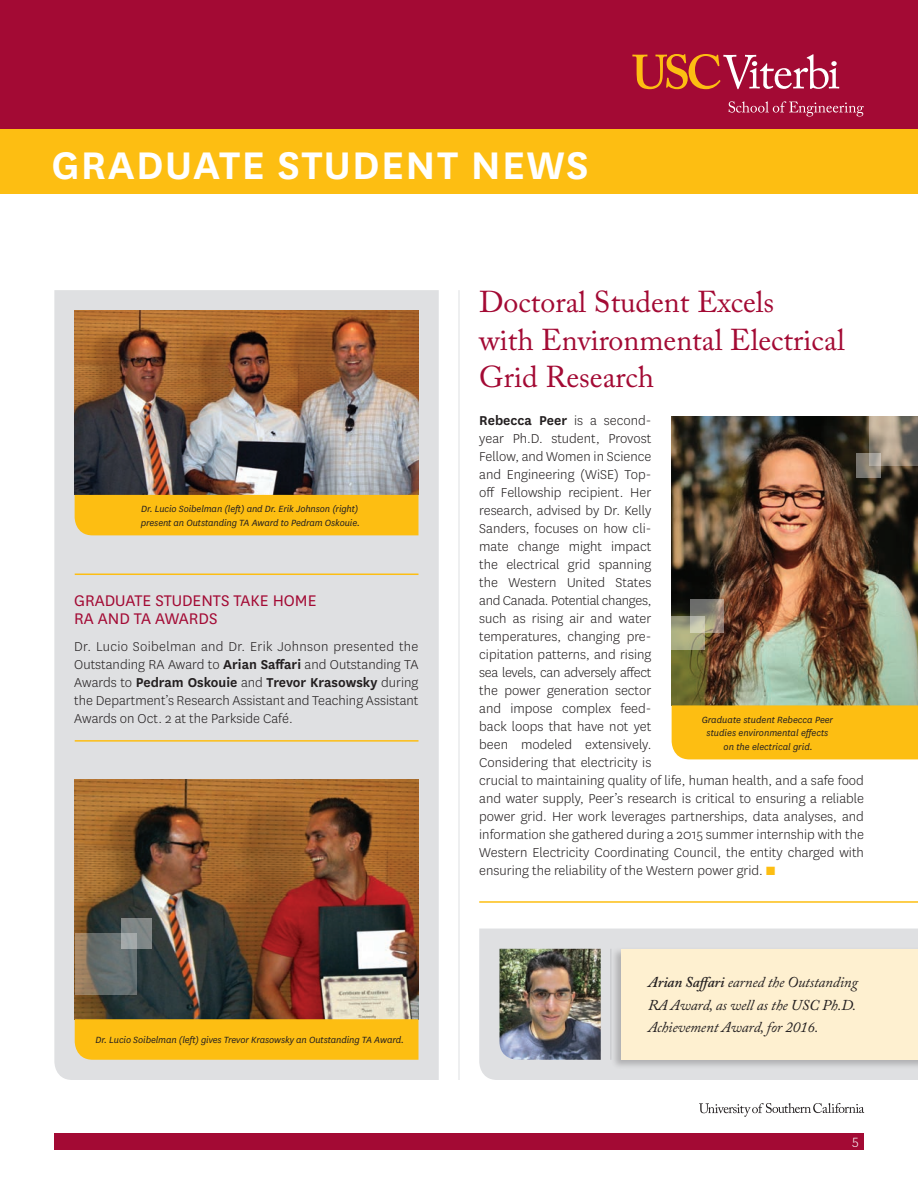
<style>
.page{position:relative;width:918px;height:1188px;background:#fff}
.page>*{position:absolute;margin:0;border:0;box-sizing:border-box;transform-origin:0 0}
.t1{font:600 45px "National";letter-spacing:.03em;color:#fff}
.t2{font:30px/37.5px "Adobe Caslon Pro";color:#a30a34}
.t3{font:18px/18px "National";color:#a30a34}
.t4{font:300 15px/18px "National";color:#231f20}
.Body_Copy_1{font:italic 15px/22.5px "Adobe Caslon Pro";letter-spacing:-.01em;color:#231f20;text-align:justify}
.t5{font:300 15px "National";color:#fff}
.t6{font:italic 10.5px/13.5px "National";letter-spacing:-.01em;color:#231f20}
.s1{font-weight:600}
.s2{color:#fdbe12}
</style>
<div class="page">
<div style="left:479px;top:929px;width:439px;height:151px;background:#dfe0e2"></div>
<div style="left:54px;top:1134px;width:810px;height:16px;background:#a30a34"></div>
<div style="left:0;top:0;width:918px;height:130px;background:#a30a34"></div>
<div style="left:0;top:130px;width:918px;height:7px;background:#fdbe12"></div>
<svg style="left:699px;top:1103px;width:165px;height:14px"></svg>
<svg style="left:632px;top:54px;width:207px;height:35px"></svg>
<svg style="left:729px;top:101px;width:135px;height:16px"></svg>
<div style="left:54px;top:290px;width:385px;height:790px;background:#dfe0e2"></div>
<div style="left:0;top:133px;width:918px;height:61px;background:#fdbe12"></div>
<hr style="left:479px;top:901px;width:439px;height:2px;background:#fdbe12">
<hr style="left:75px;top:574px;width:343px;height:1px;background:#fdbe12">
<hr style="left:75px;top:740px;width:343px;height:2px;background:#fdbe12">
<img style="left:75px;top:310px;width:343px;height:185px">
<div style="left:75px;top:495px;width:343px;height:40px;background:#fdbe12"></div>
<hr style="left:459px;top:290px;width:1px;height:790px;background:#dfe0e2">
<img style="left:75px;top:780px;width:343px;height:239px">
<img style="left:500px;top:949px;width:101px;height:111px">
<div style="left:75px;top:1019px;width:344px;height:41px;background:#fdbe12"></div>
<svg style="left:75px;top:933px;width:61px;height:62px;background:#73726a"></svg>
<svg style="left:121px;top:918px;width:31px;height:31px"></svg>
<img style="left:672px;top:416px;width:246px;height:289px">
<div style="left:672px;top:705px;width:246px;height:54px;background:#fdbe12"></div>
<svg style="left:869px;top:416px;width:49px;height:50px;background:#998d7c"></svg>
<svg style="left:856px;top:453px;width:25px;height:25px"></svg>
<svg style="left:690px;top:600px;width:33px;height:33px"></svg>
<svg style="left:672px;top:616px;width:33px;height:33px"></svg>
<div style="left:611px;top:946px;width:307px;height:124px;background:#231f20;opacity:.25"></div>
<div style="left:621px;top:949px;width:297px;height:111px;background:#fef0d0"></div>
<hr style="left:610px;top:949px;width:1px;height:111px;background:#c3c4c7">
<p class="t1" style="left:51px;top:134px;width:539px">GRADUATE STUDENT NEWS</p>
<p class="t6" style="left:141px;top:502px;width:221px">Dr. Lucio Soibelman (left) and Dr. Erik Johnson (right) present an Outstanding TA Award to Pedram Oskouie.</p>
<p class="t3" style="left:74px;top:591px;width:244px">GRADUATE STUDENTS TAKE HOME<br>RA AND TA AWARDS</p>
<p class="t4" style="left:74px;top:637px;width:346px;text-align:justify">Dr. Lucio Soibelman and Dr. Erik Johnson presented the Outstanding RA Award to <span class="s1">Arian Saffari</span> and Outstanding TA Awards to <span class="s1">Pedram Oskouie</span> and <span class="s1">Trevor Krasowsky</span> during the Department’s Research Assistant and Teaching Assistant Awards on Oct. 2 at the Parkside Café.</p>
<p class="t6" style="left:96px;top:1033px;width:310px">Dr. Lucio Soibelman (left) gives Trevor Krasowsky an Outstanding TA Award.</p>
<p class="t2" style="left:479px;top:283px;width:367px">Doctoral Student Excels<br>with Environmental Electrical<br>Grid Research</p>
<p class="t4" style="left:479px;top:411px;width:386px"><span class="s1">Rebecca Peer</span> is a second-<br>year Ph.D. student, Provost<br>Fellow, and Women in Science<br>and Engineering (WiSE) Top-<br>off Fellowship recipient. Her<br>research, advised by Dr. Kelly<br>Sanders, focuses on how cli-<br>mate change might impact<br>the electrical grid spanning<br>the Western United States<br>and Canada. Potential changes,<br>such as rising air and water<br>temperatures, changing pre-<br>cipitation patterns, and rising<br>sea levels, can adversely affect<br>the power generation sector<br>and impose complex feed-<br>back loops that have not yet<br>been modeled extensively.<br>Considering that electricity is<br>crucial to maintaining quality of life, human health, and a safe food and water supply, Peer’s research is critical to ensuring a reliable power grid. Her work leverages partnerships, data analyses, and information she gathered during a 2015 summer internship with the Western Electricity Coordinating Council, the entity charged with ensuring the reliability of the Western power grid. <span class="s2">■</span></p>
<p class="t6" style="left:702px;top:713px;width:133px;text-align:center">Graduate student Rebecca Peer studies environmental effects on the electrical grid.</p>
<p class="Body_Copy_1" style="left:648px;top:971px;width:211px"><span class="s1">Arian Saffari</span> earned the Outstanding RA Award, as well as the USC Ph.D.<br>Achievement Award, for 2016.</p>
<p class="t5" style="left:852px;top:1131px;width:8px">5</p>
</div>
